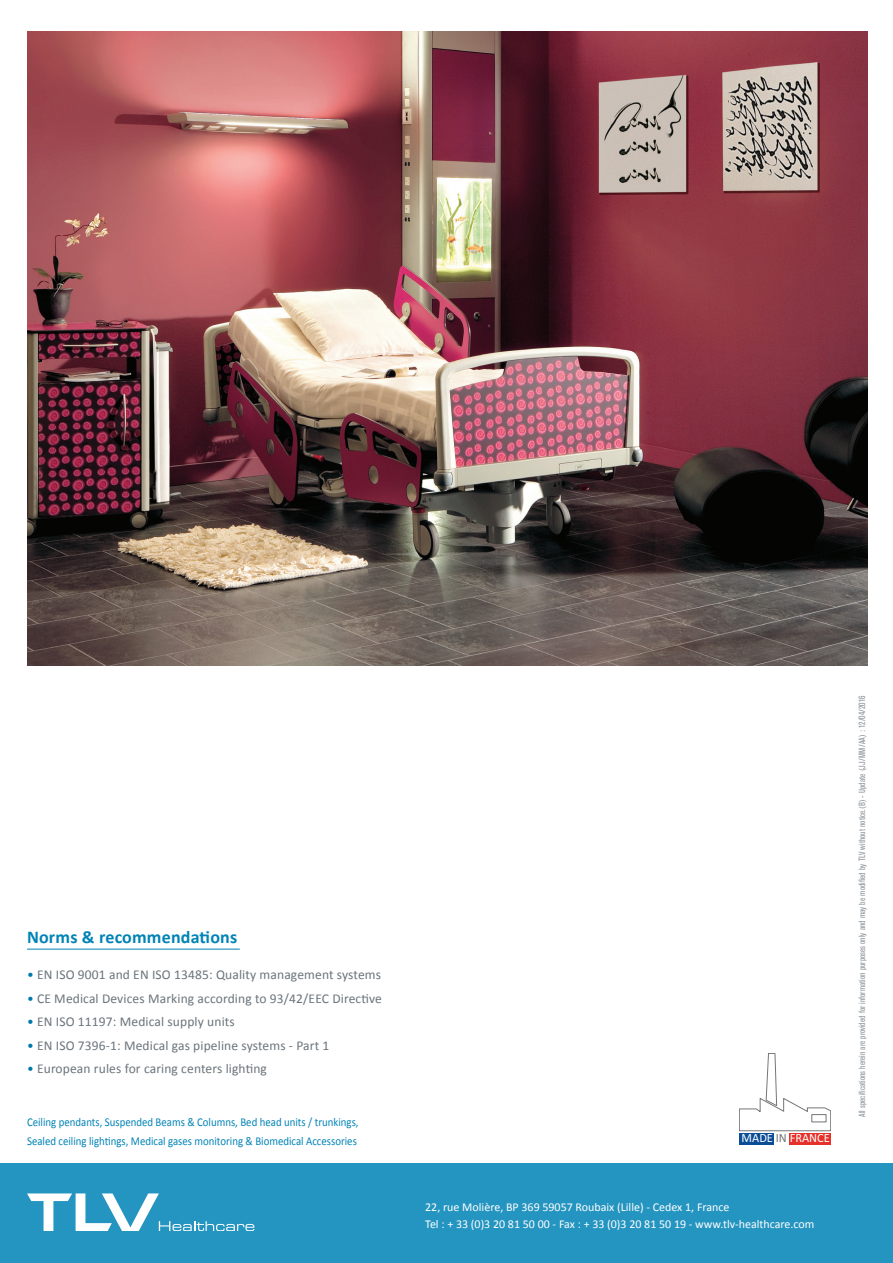
<style>
.page{position:relative;width:893px;height:1263px;background:#fff}
.page>*{position:absolute;margin:0;border:0;box-sizing:border-box;transform-origin:0 0}
.t1{font:700 18px "Calibri";letter-spacing:.01em;color:#0083b6}
.t2{font:13.5px "Calibri";letter-spacing:.01em;color:#6a747b}
.t3{font:12.6px "Calibri";color:#fff}
.t4{font:12px/19.5px "Calibri";color:#0083b6;scale:.9 1}
.t5{font:12px "Calibri";color:#fff}
.Normal_e{font:condensed 9px "Akzidenz Grotesk BE";color:#90979d}
.s1{color:#0078ae}
.s2{color:#757679}
</style>
<div class="page">
<img style="left:27px;top:32px;width:840px;height:633px">
<div style="left:0;top:1163px;width:893px;height:100px;background:#2494c0"></div>
<svg style="left:27px;top:1193px;width:227px;height:38px"></svg>
<div style="left:739px;top:1133px;width:36px;height:11px;background:#0c4e96"></div>
<div style="left:789px;top:1133px;width:42px;height:11px;background:#e5312a"></div>
<svg style="left:739px;top:1053px;width:92px;height:78px"></svg>
<div style="left:812px;top:1114px;width:14px;height:8px;background:#fff;border:1px solid #757679"></div>
<hr style="left:27px;top:949px;width:213px;height:1px;background:#0083b6">
<p class="t1" style="left:27px;top:926px;width:212px">Norms &amp; recommendations</p>
<p class="t2" style="left:27px;top:966px;width:355px"><span class="s1">•</span> EN ISO 9001 and EN ISO 13485: Quality management systems</p>
<p class="t2" style="left:27px;top:990px;width:356px"><span class="s1">•</span> CE Medical Devices Marking according to 93/42/EEC Directive</p>
<p class="t2" style="left:27px;top:1013px;width:209px"><span class="s1">•</span> EN ISO 11197: Medical supply units</p>
<p class="t2" style="left:27px;top:1037px;width:304px"><span class="s1">•</span> EN ISO 7396-1: Medical gas pipeline systems - Part 1</p>
<p class="t2" style="left:27px;top:1060px;width:241px"><span class="s1">•</span> European rules for caring centers lighting</p>
<p class="t4" style="left:27px;top:1112px;width:370px">Ceiling pendants, Suspended Beams &amp; Columns, Bed head units / trunkings,<br>Sealed ceiling lightings, Medical gases monitoring &amp; Biomedical Accessories</p>
<p class="t3" style="left:742px;top:1130px;width:90px">MADE <span class="s2">IN</span> FRANCE</p>
<p class="t5" style="left:425px;top:1199px;width:306px">22, rue Molière, BP 369 59057 Roubaix (Lille) - Cedex 1, France</p>
<p class="t5" style="left:425px;top:1216px;width:391px">Tel : + 33 (0)3 20 81 50 00 - Fax : + 33 (0)3 20 81 50 19 - www.tlv-healthcare.com</p>
<p class="Normal_e" style="left:857px;top:1117px;width:422px;rotate:-90deg">All specifications herein are provided for information purposes only and may be modified by TLV without notice.(B) - Update (JJ/MM/AA) : 12/04/2016</p>
</div>
